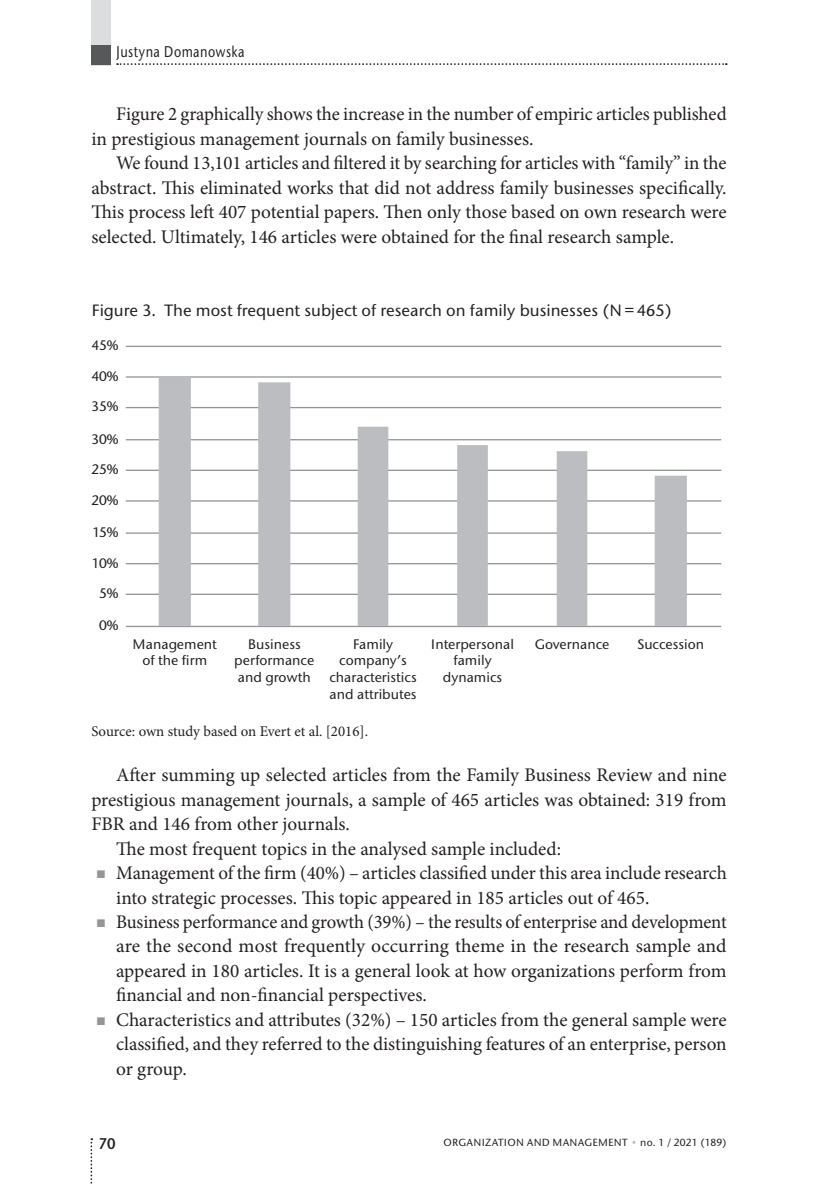
<style>
.page{position:relative;width:823px;height:1185px;background:#fff}
.page>*{position:absolute;margin:0;border:0;box-sizing:border-box;transform-origin:0 0}
.Body_text{font:19.25px/24.5px "Minion Pro";letter-spacing:-.005em;color:#231f20;text-align:justify}
.Nadpis_ramki{font:500 16.62px "Stone Sans Itc TOT";color:#231f20}
.t1{font:500 15.75px "Stone Sans Itc TOT";letter-spacing:.03em;color:#231f20;scale:.8 1}
.t2{font:15.75px "Stone Sans Itc TOT Semi";color:#231f20;scale:.9 1}
.Zrodlo{font:14.88px "Minion Pro";color:#231f20}
.t3{font:500 14px/16.8px "Stone Sans Itc TOT";color:#231f20;text-align:center}
.t4{font:500 10.5px "Stone Sans Itc TOT";letter-spacing:.02em;color:#231f20}
.s1{color:#bcbdc0}
</style>
<div class="page">
<svg style="left:90px;top:1138px;width:2px;height:46px"></svg>
<svg style="left:117px;top:63px;width:609px;height:2px"></svg>
<div style="left:91px;top:0;width:20px;height:65px;background:#dcdddf"></div>
<div style="left:91px;top:45px;width:20px;height:20px;background:#57585a"></div>
<hr style="left:126px;top:593px;width:595px;height:2px;background:#939598">
<hr style="left:126px;top:563px;width:595px;height:1px;background:#939598">
<hr style="left:126px;top:532px;width:595px;height:2px;background:#939598">
<hr style="left:126px;top:500px;width:595px;height:1px;background:#939598">
<hr style="left:126px;top:470px;width:595px;height:1px;background:#939598">
<hr style="left:126px;top:439px;width:595px;height:1px;background:#939598">
<hr style="left:126px;top:407px;width:595px;height:1px;background:#939598">
<hr style="left:126px;top:376px;width:595px;height:2px;background:#939598">
<hr style="left:126px;top:346px;width:595px;height:1px;background:#939598">
<svg style="left:159px;top:376px;width:527px;height:250px"></svg>
<hr style="left:126px;top:626px;width:595px;height:1px;background:#939598">
<p class="t1" style="left:116px;top:42px;width:162px">Justyna Domanowska</p>
<p class="Body_text" style="left:91px;top:102px;width:636px;text-indent:25px">Figure 2 graphically shows the increase in the number of empiric articles published in prestigious management journals on family businesses.</p>
<p class="Body_text" style="left:91px;top:151px;width:637px;text-indent:25px">We found 13,101 articles and filtered it by searching for articles with “family” in the abstract. This eliminated works that did not address family businesses specifically.<br>This process left 407 potential papers. Then only those based on own research were selected. Ultimately, 146 articles were obtained for the final research sample.</p>
<p class="Nadpis_ramki" style="left:91px;top:300px;width:582px">Figure 3. The most frequent subject of research on family businesses (N = 465)</p>
<p class="t3" style="left:91px;top:337px;width:29px">45%</p>
<p class="t3" style="left:91px;top:368px;width:29px">40%</p>
<p class="t3" style="left:91px;top:398px;width:29px">35%</p>
<p class="t3" style="left:91px;top:430px;width:29px">30%</p>
<p class="t3" style="left:91px;top:461px;width:29px">25%</p>
<p class="t3" style="left:91px;top:492px;width:29px">20%</p>
<p class="t3" style="left:92px;top:524px;width:28px">15%</p>
<p class="t3" style="left:92px;top:554px;width:28px">10%</p>
<p class="t3" style="left:99px;top:585px;width:21px">5%</p>
<p class="t3" style="left:99px;top:617px;width:21px">0%</p>
<p class="t3" style="left:133px;top:635px;width:86px">Management of the firm</p>
<p class="t3" style="left:234px;top:635px;width:82px">Business performance and growth</p>
<p class="t3" style="left:329px;top:635px;width:89px">Family company’s characteristics and attributes</p>
<p class="t3" style="left:431px;top:635px;width:85px">Interpersonal family dynamics</p>
<p class="t3" style="left:534px;top:635px;width:76px">Governance</p>
<p class="t3" style="left:637px;top:635px;width:68px">Succession</p>
<p class="Zrodlo" style="left:91px;top:721px;width:278px">Source: own study based on Evert et al. [2016].</p>
<p class="Body_text" style="left:91px;top:763px;width:637px;text-indent:25px">After summing up selected articles from the Family Business Review and nine prestigious management journals, a sample of 465 articles was obtained: 319 from FBR and 146 from other journals.</p>
<p class="Body_text" style="left:116px;top:836px;width:446px">The most frequent topics in the analysed sample included:</p>
<p class="Body_text" style="left:116px;top:860px;width:612px">Management of the firm (40%) – articles classified under this area include research into strategic processes. This topic appeared in 185 articles out of 465.</p>
<p class="Body_text" style="left:116px;top:909px;width:612px">Business performance and growth (39%) – the results of enterprise and development are the second most frequently occurring theme in the research sample and appeared in 180 articles. It is a general look at how organizations perform from financial and non-financial perspectives.</p>
<p class="Body_text" style="left:116px;top:1007px;width:612px">Characteristics and attributes (32%) – 150 articles from the general sample were classified, and they referred to the distinguishing features of an enterprise, person or group.</p>
<p class="t2" style="left:99px;top:1134px;width:20px">70</p>
<p class="t4" style="left:443px;top:1136px;width:284px">ORGANIZATION AND MANAGEMENT <span class="s1">•</span> no. 1 / 2021 (189)</p>
</div>
